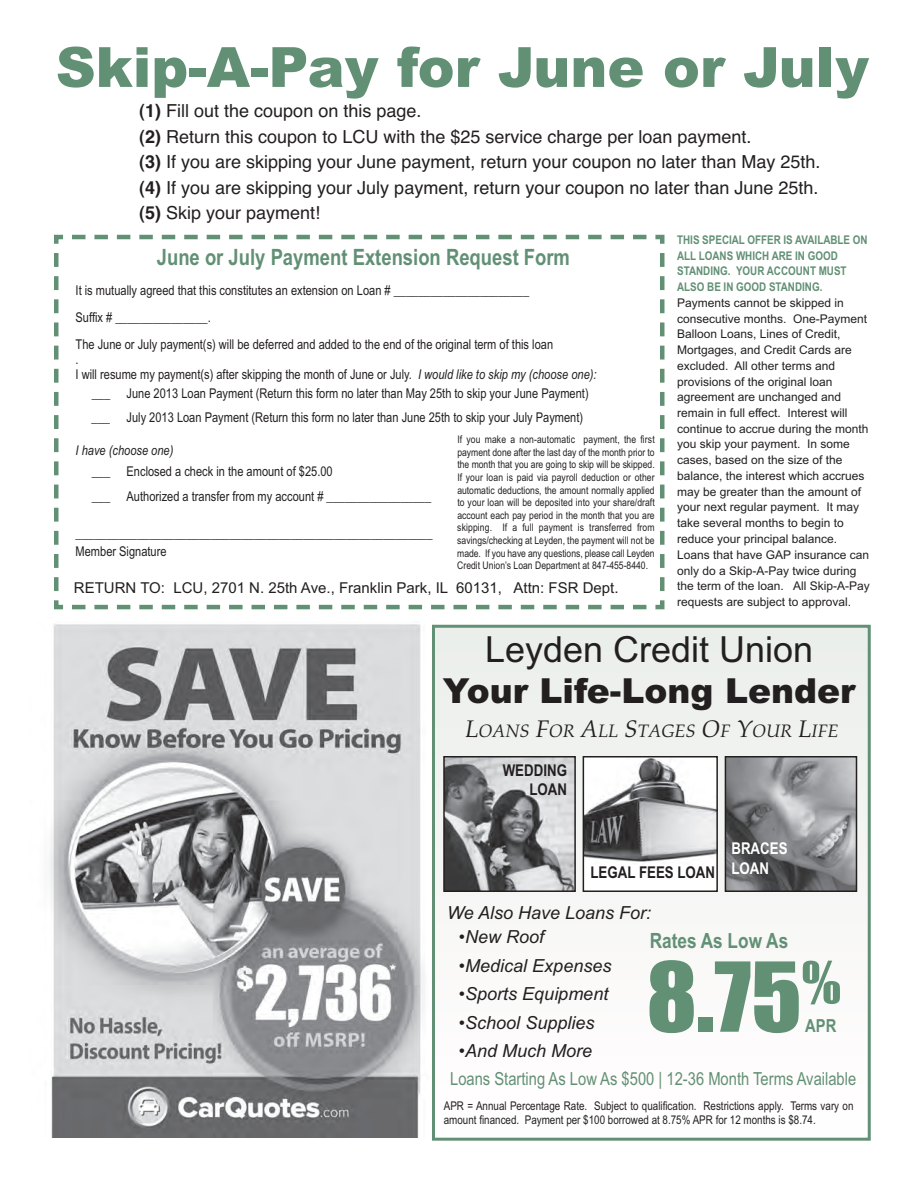
<style>
.page{position:relative;width:918px;height:1188px;background:#fff}
.page>*{position:absolute;margin:0;border:0;box-sizing:border-box;transform-origin:0 0}
.t1{font:88.95px "Impact";color:#629075;scale:1.06 1}
.t2{font:900 55.5px "Arial";color:#629075}
.t3{font:36px "Arial";color:#231f20}
.t4{font:900 34.5px "Arial";color:#231f20}
.t5{font:700 22.5px "Arial Narrow";color:#629075}
.t6{font:700 21px "Arial Narrow";color:#629075}
.t7{font:18px/25.5px "Helvetica";color:#231f20}
.t8{font:italic 18px "Arial";color:#231f20}
.t9{font:18px "Arial Narrow";color:#629075}
.t10{font:italic 18px "Book Antiqua";color:#231f20}
.t11{font:700 18px "Arial Narrow";color:#629075}
.t12{font:700 16.2px/19.5px "Arial Narrow";color:#231f20;text-align:right}
.t13{font:700 16.2px/19.5px "Arial Narrow";color:#fff}
.t14{font:15px "Arial";color:#231f20}
.t15{font:13.5px/27px "Arial Narrow";color:#231f20}
.t16{font:italic 13.5px "Arial Narrow";color:#231f20}
.t17{font:12px/15.8px "Arial";color:#231f20}
.t18{font:12px/13.5px "Arial Narrow";color:#231f20}
.t19{font:700 12px/15.8px "Arial Narrow";color:#629075}
.t20{font:10.5px/12.6px "Arial Narrow";letter-spacing:-.005em;color:#231f20;text-align:justify}
.s1{font-weight:700}
.s2{font-style:italic}
.s3{font-size:24px}
</style>
<div class="page">
<img style="left:50px;top:624px;width:387px;height:514px">
<svg style="left:54px;top:234px;width:611px;height:376px"></svg>
<div style="left:435px;top:628px;width:433px;height:510px;background:linear-gradient(to right,#f7f7f6,#f6f7f5)"></div>
<div style="left:432px;top:625px;width:439px;height:516px;border:3px solid #629075"></div>
<img style="left:446px;top:759px;width:127px;height:130px">
<div style="left:443px;top:756px;width:133px;height:136px;border:2px solid #231f20"></div>
<img style="left:728px;top:759px;width:126px;height:130px">
<div style="left:725px;top:756px;width:132px;height:136px;border:2px solid #231f20"></div>
<div style="left:583px;top:757px;width:134px;height:134px;background:#fff"></div>
<img style="left:586px;top:759px;width:129px;height:103px">
<div style="left:583px;top:756px;width:135px;height:136px;border:2px solid #231f20"></div>
<h2 class="t2" style="left:56px;top:36px;width:815px">Skip-A-Pay for June or July</h2>
<p class="t7" style="left:139px;top:98px;width:683px"><span class="s1">(1)</span> Fill out the coupon on this page.<br><span class="s1">(2)</span> Return this coupon to LCU with the $25 service charge per loan payment.<br><span class="s1">(3)</span> If you are skipping your June payment, return your coupon no later than May 25th. <span class="s1">(4)</span> If you are skipping your July payment, return your coupon no later than June 25th. <span class="s1">(5)</span> Skip your payment!</p>
<p class="t19" style="left:677px;top:231px;width:192px">THIS SPECIAL OFFER IS AVAILABLE ON<br>ALL LOANS WHICH ARE IN GOOD<br>STANDING. YOUR ACCOUNT MUST<br>ALSO BE IN GOOD STANDING.</p>
<p class="t17" style="left:677px;top:295px;width:194px">Payments cannot be skipped in consecutive months. One-Payment<br>Balloon Loans, Lines of Credit,<br>Mortgages, and Credit Cards are excluded. All other terms and provisions of the original loan agreement are unchanged and remain in full effect. Interest will continue to accrue during the month you skip your payment. In some cases, based on the size of the balance, the interest which accrues may be greater than the amount of your next regular payment. It may take several months to begin to reduce your principal balance.<br>Loans that have GAP insurance can only do a Skip-A-Pay twice during the term of the loan. All Skip-A-Pay requests are subject to approval.</p>
<h3 class="t5" style="left:157px;top:240px;width:415px">June or July Payment Extension Request Form</h3>
<p class="t15" style="left:76px;top:277px;width:479px">It is mutually agreed that this constitutes an extension on Loan # ______________________<br>Suffix # _______________.<br>The June or July payment(s) will be deferred and added to the end of the original term of this loan</p>
<p class="t15" style="left:76px;top:352px;width:523px;line-height:15px">.<br>I will resume my payment(s) after skipping the month of June or July. <span class="s2">I would like to skip my (choose one):</span></p>
<p class="t15" style="left:92px;top:382px;width:499px;line-height:24px">___ June 2013 Loan Payment (Return this form no later than May 25th to skip your June Payment) ___ July 2013 Loan Payment (Return this form no later than June 25th to skip your July Payment)</p>
<p class="t16" style="left:76px;top:441px;width:100px">I have (choose one)</p>
<p class="t15" style="left:92px;top:460px;width:341px;line-height:24px">___ Enclosed a check in the amount of $25.00<br>___ Authorized a transfer from my account # _________________</p>
<p class="t15" style="left:76px;top:524px;width:359px;line-height:18px">__________________________________________________________<br>Member Signature</p>
<p class="t20" style="left:457px;top:433px;width:199px">If you make a non-automatic payment, the first payment done after the last day of the month prior to the month that you are going to skip will be skipped.<br>If your loan is paid via payroll deduction or other automatic deductions, the amount normally applied to your loan will be deposited into your share/draft account each pay period in the month that you are skipping. If a full payment is transferred from savings/checking at Leyden, the payment will not be made. If you have any questions, please call Leyden Credit Union’s Loan Department at 847-455-8440.</p>
<p class="t14" style="left:74px;top:578px;width:546px">RETURN TO: LCU, 2701 N. 25th Ave., Franklin Park, IL 60131, Attn: FSR Dept.</p>
<h3 class="t3" style="left:485px;top:626px;width:330px">Leyden Credit Union</h3>
<h3 class="t4" style="left:443px;top:671px;width:414px">Your Life-Long Lender</h3>
<h3 class="t10" style="left:465px;top:720px;width:375px"><span class="s3">L</span>OANS <span class="s3">F</span>OR <span class="s3">A</span>LL <span class="s3">S</span>TAGES <span class="s3">O</span>F <span class="s3">Y</span>OUR <span class="s3">L</span>IFE</h3>
<p class="t12" style="left:503px;top:760px;width:66px">WEDDING<br>LOAN</p>
<p class="t13" style="left:731px;top:838px;width:58px">BRACES<br>LOAN</p>
<p class="t12" style="left:590px;top:862px;width:126px">LEGAL FEES LOAN</p>
<h3 class="t8" style="left:447px;top:901px;width:206px">We Also Have Loans For:</h3>
<h3 class="t8" style="left:459px;top:925px;width:87px">•New Roof</h3>
<h3 class="t8" style="left:459px;top:954px;width:154px">•Medical Expenses</h3>
<h3 class="t8" style="left:459px;top:982px;width:151px">•Sports Equipment</h3>
<h3 class="t8" style="left:459px;top:1011px;width:137px">•School Supplies</h3>
<h3 class="t8" style="left:459px;top:1039px;width:135px">•And Much More</h3>
<h3 class="t6" style="left:650px;top:925px;width:140px">Rates As Low As</h3>
<h1 class="t1" style="left:646px;top:942px;width:185px">8.75<sup>%</sup></h1>
<h3 class="t11" style="left:805px;top:1012px;width:33px">APR</h3>
<h3 class="t9" style="left:450px;top:1068px;width:408px">Loans Starting As Low As $500 | 12-36 Month Terms Available</h3>
<p class="t18" style="left:444px;top:1099px;width:411px">APR = Annual Percentage Rate. Subject to qualification. Restrictions apply. Terms vary on amount financed. Payment per $100 borrowed at 8.75% APR for 12 months is $8.74.</p>
</div>
